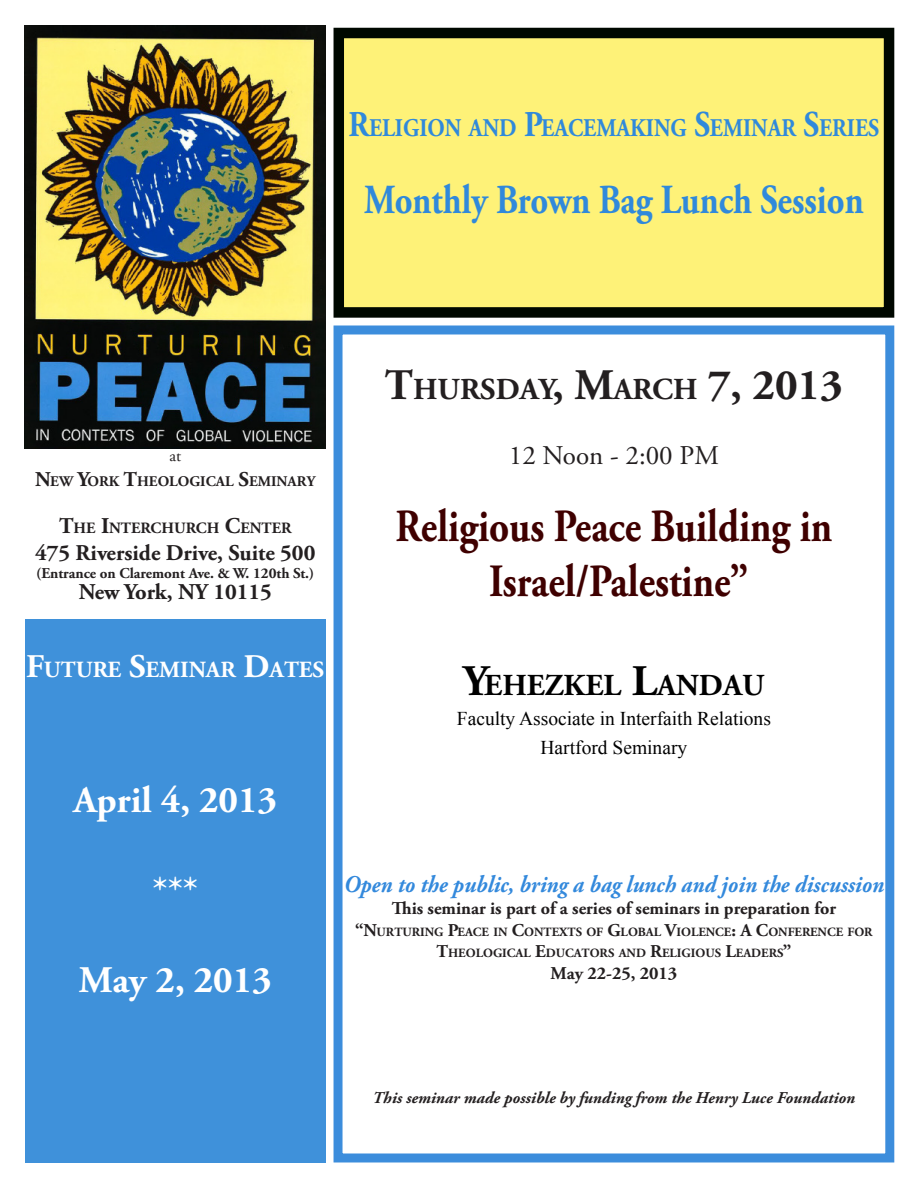
<style>
.page{position:relative;width:918px;height:1188px;background:#fff}
.page>*{position:absolute;margin:0;border:0;box-sizing:border-box;transform-origin:0 0}
.t1{font:700 46.2px "Adobe Garamond Pro";color:#3f0000;scale:.85 1}
.t2{font:700 41.25px "Adobe Garamond Pro";color:#3089db;scale:.84 1}
.t3{font:700 37.5px "Adobe Garamond Pro";color:#fff}
.t4{font:700 30.45px "Adobe Garamond Pro";color:#231f20}
.t5{font:700 30.45px "Adobe Garamond Pro";color:#000}
.t6{font:27px "Adobe Garamond Pro";color:#231f20}
.t7{font:700 25.35px "Adobe Garamond Pro";color:#3089db;scale:.87 1}
.t8{font:italic 700 24px "Adobe Garamond Pro";color:#3389dc;scale:.92 1}
.t9{font:700 23.1px "Adobe Garamond Pro";color:#fff}
.t10{font:700 22.5px "Adobe Garamond Pro";color:#231f20}
.t11{font:19.5px "Times New Roman";color:#000}
.t12{font:700 18px "Adobe Garamond Pro";color:#231f20}
.t13{font:italic 700 16.5px "Adobe Garamond Pro";color:#231f20}
.t14{font:16.5px "Adobe Garamond Pro";color:#231f20}
.t15{font:700 15.75px "Adobe Garamond Pro";color:#231f20}
.t16{font:700 15px "Adobe Garamond Pro";color:#231f20}
.t17{font:700 14.7px "Adobe Garamond Pro";color:#231f20}
.t18{font:700 12.6px "Adobe Garamond Pro";color:#231f20}
.s1{font-size:36.3px}
.s2{font-size:21px}
.s3{font-size:22.5px}
.s4{font-size:33px}
.s5{font-size:43.5px}
.s6{font-size:18px}
.s7{font-style:inherit}
</style>
<div class="page">
<img style="left:25px;top:25px;width:301px;height:424px">
<div style="left:339px;top:33px;width:550px;height:279px;background:#fef278"></div>
<div style="left:334px;top:28px;width:560px;height:290px;border:10px solid #000800"></div>
<div style="left:334px;top:325px;width:560px;height:837px;border:9px solid #3c8ddc"></div>
<div style="left:25px;top:619px;width:301px;height:543px;background:#3f91da"></div>
<p class="t7" style="left:348px;top:113px;width:610px"><span class="s1">R</span>ELIGION AND <span class="s1">P</span>EACEMAKING <span class="s1">S</span>EMINAR <span class="s1">S</span>ERIES</p>
<p class="t2" style="left:364px;top:176px;width:596px">Monthly Brown Bag Lunch Session</p>
<p class="t14" style="left:169px;top:446px;width:13px">at</p>
<p class="t17" style="left:35px;top:473px;width:273px"><span class="s2">N</span>EW <span class="s2">Y</span>ORK <span class="s2">T</span>HEOLOGICAL <span class="s2">S</span>EMINARY</p>
<p class="t15" style="left:59px;top:519px;width:234px"><span class="s3">T</span>HE <span class="s3">I</span>NTERCHURCH <span class="s3">C</span>ENTER</p>
<p class="t10" style="left:35px;top:540px;width:282px">475 Riverside Drive, Suite 500</p>
<p class="t16" style="left:36px;top:564px;width:280px">(Entrance on Claremont Ave. &amp; W. 120th St.)</p>
<p class="t10" style="left:79px;top:579px;width:195px">New York, NY 10115</p>
<p class="t9" style="left:26px;top:656px;width:298px"><span class="s4">F</span>UTURE <span class="s4">S</span>EMINAR <span class="s4">D</span>ATES</p>
<p class="t3" style="left:73px;top:778px;width:205px">April 4, 2013</p>
<p class="t3" style="left:152px;top:868px;width:47px">***</p>
<p class="t3" style="left:79px;top:958px;width:195px">May 2, 2013</p>
<p class="t4" style="left:385px;top:372px;width:459px"><span class="s5">T</span>HURSDAY<span class="s5">, M</span>ARCH <span class="s5">7, 2013</span></p>
<p class="t6" style="left:509px;top:439px;width:212px">12 Noon - 2:00 PM</p>
<p class="t1" style="left:396px;top:500px;width:515px">Religious Peace Building in</p>
<p class="t1" style="left:489px;top:555px;width:306px">Israel/Palestine”</p>
<p class="t5" style="left:463px;top:668px;width:303px"><span class="s5">Y</span>EHEZKEL <span class="s5">L</span>ANDAU</p>
<p class="t11" style="left:457px;top:706px;width:316px">Faculty Associate in Interfaith Relations</p>
<p class="t11" style="left:541px;top:734px;width:148px">Hartford Seminary</p>
<p class="t8" style="left:344px;top:871px;width:589px">Open to the public, bring a bag lunch and join the discussion</p>
<p class="t12" style="left:392px;top:898px;width:446px">This seminar is part of a series of seminars in preparation for</p>
<p class="t18" style="left:355px;top:924px;width:519px"><span class="s6">“</span><span class="s6">N</span>URTURING <span class="s6">P</span>EACE IN <span class="s6">C</span>ONTEXTS OF <span class="s6">G</span>LOBAL <span class="s6">V</span>IOLENCE<span class="s6">: A C</span>ONFERENCE FOR</p>
<p class="t18" style="left:437px;top:946px;width:356px"><span class="s6">T</span>HEOLOGICAL <span class="s6">E</span>DUCATORS AND <span class="s6">R</span>ELIGIOUS <span class="s6">L</span>EADERS<span class="s6">”</span></p>
<p class="t12" style="left:551px;top:963px;width:128px">May 22-25, 2013</p>
<p class="t13" style="left:373px;top:1088px;width:484px"><span class="s7">T</span>his seminar made possible by funding from the Henry Luce Foundation</p>
</div>
